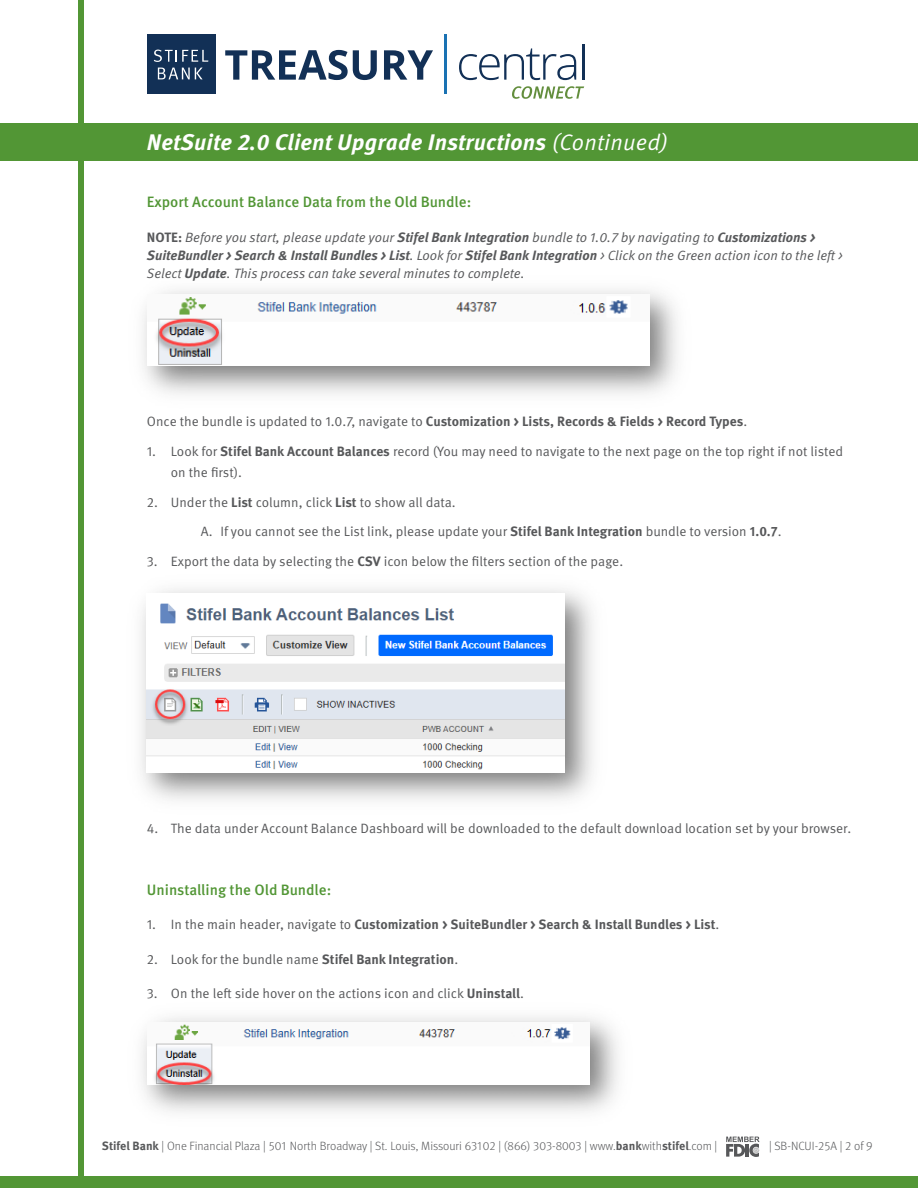
<style>
.page{position:relative;width:918px;height:1188px;background:#fff}
.page>*{position:absolute;margin:0;border:0;box-sizing:border-box;transform-origin:0 0}
.t1{font:italic 700 22.5px "Meta OT";letter-spacing:.01em;color:#fff}
.t2{font:500 15px "Meta OT";color:#529635}
.t3{font:13.5px/21px "Meta OT Norm";color:#57585a}
.t4{font:13.5px/18px "Meta OT Norm Ita";color:#57585a}
.t5{font:700 13.5px "Meta OT";letter-spacing:-.005em;color:#57585a}
.t6{font:300 12px "Meta OT";color:#57585a}
.s1{font-family:"Meta OT Norm Ita";font-weight:400;font-style:normal}
.s2{font-family:"Meta OT";font-weight:700}
.s3{font-family:"Meta OT";font-weight:700;font-style:italic}
.s4{font-family:"Meta OT Norm";font-weight:400}
.s5{font-weight:700}
</style>
<div class="page">
<div style="left:0;top:123px;width:918px;height:38px;background:#529635"></div>
<div style="left:78px;top:0;width:6px;height:1188px;background:#529635"></div>
<div style="left:147px;top:35px;width:68px;height:59px;background:#123056"></div>
<svg style="left:154px;top:50px;width:54px;height:12px"></svg>
<svg style="left:158px;top:68px;width:45px;height:11px"></svg>
<svg style="left:225px;top:50px;width:152px;height:30px"></svg>
<svg style="left:384px;top:50px;width:49px;height:30px"></svg>
<hr style="left:445px;top:35px;width:2px;height:59px;background:#1a72b3">
<svg style="left:459px;top:48px;width:117px;height:32px"></svg>
<hr style="left:582px;top:44px;width:2px;height:36px;background:#123056">
<svg style="left:512px;top:86px;width:72px;height:13px"></svg>
<div style="left:0;top:1176px;width:918px;height:12px;background:#529635"></div>
<svg style="left:726px;top:1137px;width:34px;height:20px"></svg>
<img style="left:148px;top:295px;width:502px;height:70px">
<img style="left:146px;top:603px;width:419px;height:167px">
<img style="left:141px;top:1017px;width:478px;height:95px">
<img style="left:147px;top:1022px;width:443px;height:62px">
<p class="t1" style="left:147px;top:128px;width:523px">NetSuite 2.0 Client Upgrade Instructions <span class="s1">(Continued)</span></p>
<p class="t2" style="left:147px;top:193px;width:326px">Export Account Balance Data from the Old Bundle:</p>
<p class="t4" style="left:147px;top:228px;width:697px"><span class="s2">NOTE:</span> Before you start, please update your <span class="s3">Stifel Bank Integration</span> bundle to 1.0.7 by navigating to <span class="s3">Customizations &gt;<br>SuiteBundler &gt; Search &amp; Install Bundles &gt; List</span>. Look for <span class="s3">Stifel Bank Integration</span> &gt; Click on the Green action icon to the left &gt;<br>Select <span class="s3">Update</span>. This process can take several minutes to complete.</p>
<p class="t5" style="left:147px;top:413px;width:602px"><span class="s4">Once the bundle is updated to 1.0.7, navigate to</span> Customization &gt; Lists, Records &amp; Fields &gt; Record Types<span class="s4">.</span></p>
<p class="t3" style="left:171px;top:441px;width:674px;text-indent:-24px">1. Look for <span class="s2">Stifel Bank Account Balances</span> record (You may need to navigate to the next page on the top right if not listed on the first).</p>
<p class="t3" style="left:147px;top:492px;width:310px">2. Under the <span class="s2">List</span> column, click <span class="s2">List</span> to show all data.</p>
<p class="t3" style="left:201px;top:521px;width:582px">A. If you cannot see the List link, please update your <span class="s2">Stifel Bank Integration</span> bundle to version <span class="s2">1.0.7</span>.</p>
<p class="t3" style="left:147px;top:551px;width:478px">3. Export the data by selecting the <span class="s2">CSV</span> icon below the filters section of the page.</p>
<p class="t3" style="left:147px;top:818px;width:706px">4. The data under Account Balance Dashboard will be downloaded to the default download location set by your browser.</p>
<p class="t2" style="left:147px;top:880px;width:186px">Uninstalling the Old Bundle:</p>
<p class="t5" style="left:147px;top:916px;width:574px"><span class="s4">1. In the main header, navigate to</span> Customization &gt; SuiteBundler &gt; Search &amp; Install Bundles &gt; List<span class="s4">.</span></p>
<p class="t3" style="left:147px;top:949px;width:313px">2. Look for the bundle name <span class="s2">Stifel Bank Integration</span>.</p>
<p class="t3" style="left:147px;top:983px;width:378px">3. On the left side hover on the actions icon and click <span class="s2">Uninstall</span>.</p>
<p class="t6" style="left:102px;top:1138px;width:617px"><span class="s5">Stifel Bank</span> | One Financial Plaza | 501 North Broadway | St. Louis, Missouri 63102 | (866) 303-8003 | www.<span class="s5">bank</span>with<span class="s5">stifel</span>.com |</p>
<p class="t6" style="left:769px;top:1139px;width:105px">| SB-NCUI-25A | 2 of 9</p>
</div>
